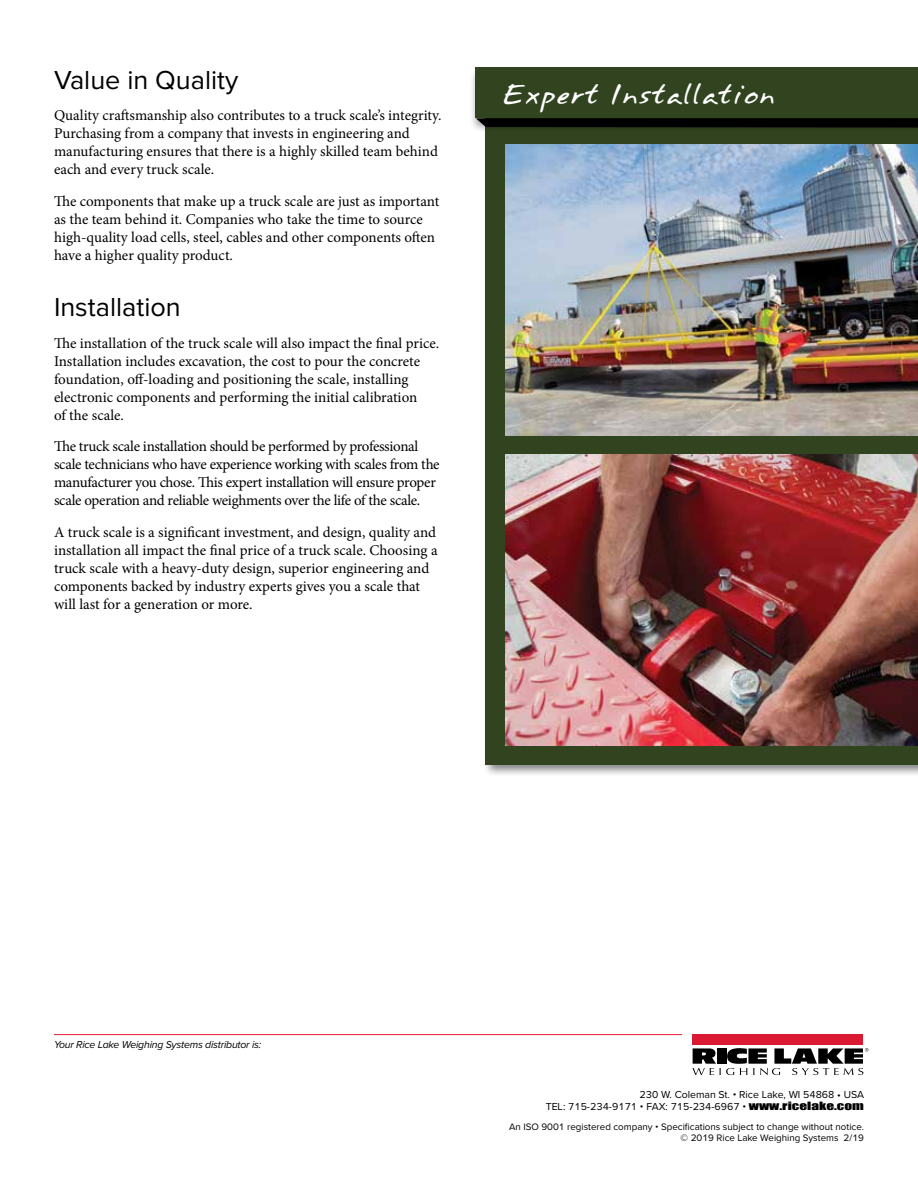
<style>
.page{position:relative;width:918px;height:1188px;background:#fff}
.page>*{position:absolute;margin:0;border:0;box-sizing:border-box;transform-origin:0 0}
.t1{font:27px "Proxima Nova";color:#000}
.t2{font:24px "Annifont";color:#fff}
.t3{font:15px/18px "Minion Pro";letter-spacing:-.005em;color:#000}
.t4{font:10.5px/12px "Proxima Nova";color:#000;text-align:right}
.t5{font:italic 10.5px "Proxima Nova";letter-spacing:-.02em;color:#000}
.t6{font:9.75px/11.6px "Proxima Nova";color:#000;text-align:right}
.s1{font-family:"Proxima Nova Cond"}
.s2{font-family:"Impact"}
</style>
<div class="page">
<div style="left:482px;top:115px;width:436px;height:662px;background:#000;opacity:.5"></div>
<div style="left:486px;top:118px;width:432px;height:647px;background:#31441f"></div>
<div style="left:469px;top:66px;width:449px;height:67px;background:#000;opacity:.5"></div>
<div style="left:476px;top:68px;width:442px;height:50px;background:#31441f"></div>
<svg style="left:476px;top:118px;width:442px;height:10px"></svg>
<img style="left:505px;top:145px;width:413px;height:290px">
<img style="left:505px;top:455px;width:413px;height:290px">
<hr style="left:54px;top:1034px;width:628px;height:1px;background:#e31837">
<div style="left:692px;top:1034px;width:171px;height:11px;background:#da1a32"></div>
<svg style="left:693px;top:1048px;width:175px;height:27px"></svg>
<h1 class="t1" style="left:54px;top:60px;width:186px">Value in Quality</h1>
<p class="t3" style="left:54px;top:107px;width:389px">Quality craftsmanship also contributes to a truck scale’s integrity.<br>Purchasing from a company that invests in engineering and manufacturing ensures that there is a highly skilled team behind each and every truck scale.</p>
<p class="t3" style="left:54px;top:192px;width:387px">The components that make up a truck scale are just as important as the team behind it. Companies who take the time to source high-quality load cells, steel, cables and other components often have a higher quality product.</p>
<h1 class="t1" style="left:54px;top:287px;width:128px">Installation</h1>
<p class="t3" style="left:54px;top:334px;width:387px">The installation of the truck scale will also impact the final price.<br>Installation includes excavation, the cost to pour the concrete foundation, off-loading and positioning the scale, installing electronic components and performing the initial calibration<br>of the scale.</p>
<p class="t3" style="left:54px;top:437px;width:387px">The truck scale installation should be performed by professional scale technicians who have experience working with scales from the manufacturer you chose. This expert installation will ensure proper scale operation and reliable weighments over the life of the scale.</p>
<p class="t3" style="left:54px;top:523px;width:385px">A truck scale is a significant investment, and design, quality and installation all impact the final price of a truck scale. Choosing a truck scale with a heavy-duty design, superior engineering and components backed by industry experts gives you a scale that will last for a generation or more.</p>
<h2 class="t2" style="left:502px;top:74px;width:274px">Expert Installation</h2>
<p class="t5" style="left:54px;top:1037px;width:209px">Your Rice Lake Weighing Systems distributor is:</p>
<p class="t4" style="left:546px;top:1088px;width:320px">230 W. Coleman St. <span class="s1">•</span> Rice Lake, WI 54868 • USA<br>TEL: 715-234-9171 <span class="s1">•</span> FAX: 715-234-6967 <span class="s1">•</span> <span class="s2">www.ricelake.com</span></p>
<p class="t6" style="left:509px;top:1120px;width:356px">An ISO 9001 registered company Specifications subject to change without notice. © 2019 Rice Lake Weighing Systems 2/19</p>
</div>
